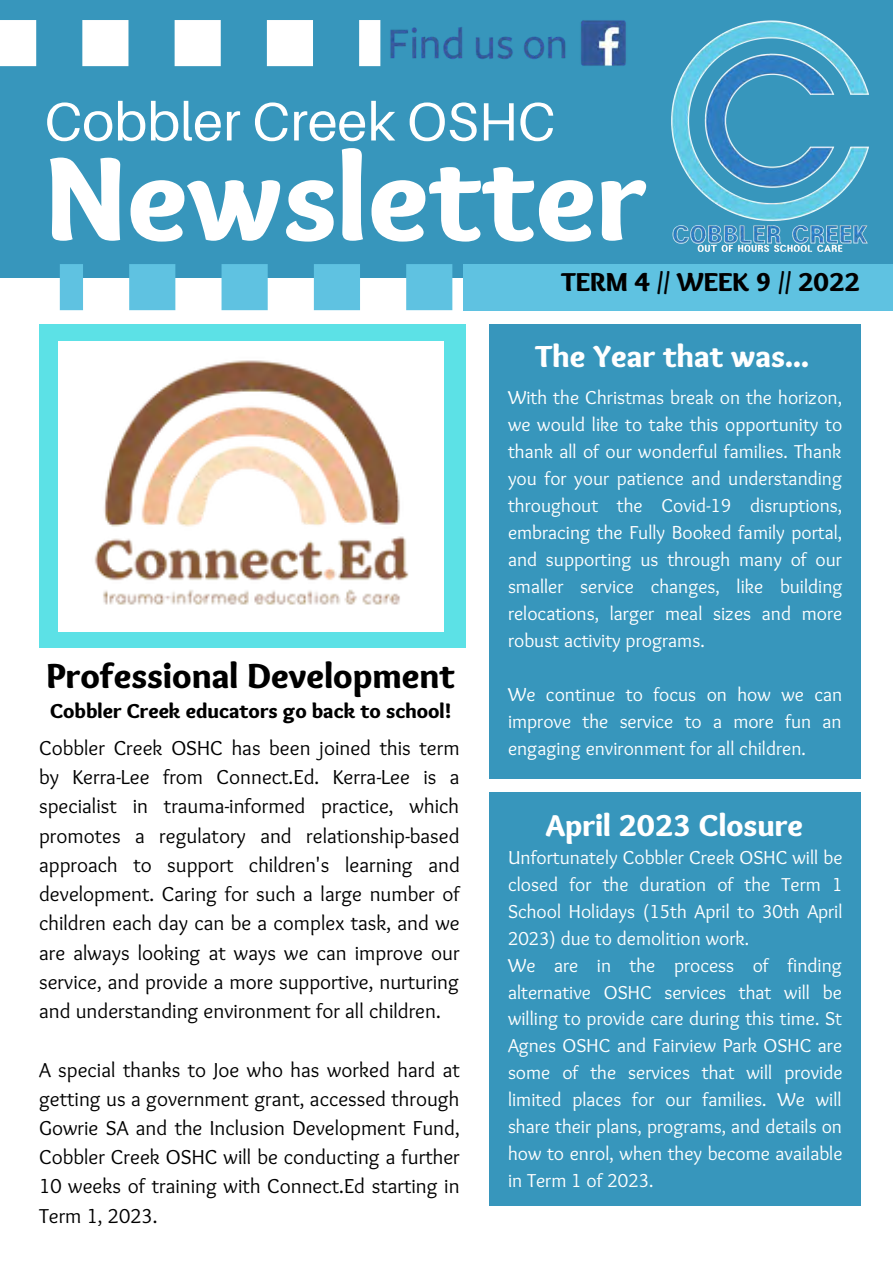
<style>
.page{position:relative;width:893px;height:1264px;background:#fff}
.page>*{position:absolute;margin:0;border:0;box-sizing:border-box;transform-origin:0 0}
.t1{font:900 124.2px "Sukar";color:#fff}
.t2{font:54px "Aileron";color:#fff}
.t3{font:900 36px "Sukar";color:#000}
.t4{font:900 31.8px "Sukar";color:#fff}
.t5{font:900 31.5px "Sukar";color:#fff}
.t6{font:900 27px "Sukar";color:#000}
.t7{font:21px/29.2px "Sukar Regular";color:#000;text-align:justify}
.t8{font:900 21px "Sukar";color:#000}
.t9{font:19.5px/27px "Sukar Regular";color:#fff;text-align:justify}
</style>
<div class="page">
<div style="left:0;top:0;width:892px;height:278px;background:#3796bc"></div>
<div style="left:489px;top:324px;width:371px;height:454px;background:#3796bc"></div>
<div style="left:463px;top:264px;width:429px;height:46px;background:#5fc2e1"></div>
<svg style="left:60px;top:264px;width:392px;height:46px"></svg>
<div style="left:39px;top:324px;width:426px;height:324px;background:#5ce1e6"></div>
<div style="left:58px;top:341px;width:385px;height:290px;background:#fff"></div>
<img style="left:671px;top:20px;width:198px;height:232px">
<svg style="left:0;top:20px;width:313px;height:46px"></svg>
<img style="left:359px;top:20px;width:267px;height:47px">
<div style="left:489px;top:791px;width:371px;height:414px;background:#3796bc"></div>
<img style="left:94px;top:360px;width:315px;height:245px">
<h2 class="t2" style="left:45px;top:88px;width:512px">Cobbler Creek OSHC</h2>
<h1 class="t1" style="left:45px;top:127px;width:603px">Newsletter</h1>
<h3 class="t6" style="left:561px;top:267px;width:300px">TERM 4 // WEEK 9 // 2022</h3>
<h3 class="t3" style="left:46px;top:654px;width:410px">Professional Development</h3>
<p class="t8" style="left:50px;top:698px;width:403px">Cobbler Creek educators go back to school!</p>
<p class="t7" style="left:39px;top:734px;width:422px">Cobbler Creek OSHC has been joined this term by Kerra-Lee from Connect.Ed. Kerra-Lee is a specialist in trauma-informed practice, which promotes a regulatory and relationship-based approach to support children's learning and development. Caring for such a large number of children each day can be a complex task, and we are always looking at ways we can improve our service, and provide a more supportive, nurturing and understanding environment for all children.</p>
<p class="t7" style="left:39px;top:1056px;width:422px">A special thanks to Joe who has worked hard at getting us a government grant, accessed through Gowrie SA and the Inclusion Development Fund, Cobbler Creek OSHC will be conducting a further 10 weeks of training with Connect.Ed starting in Term 1, 2023.</p>
<h3 class="t4" style="left:535px;top:338px;width:275px">The Year that was...</h3>
<p class="t9" style="left:508px;top:385px;width:336px">With the Christmas break on the horizon, we would like to take this opportunity to thank all of our wonderful families. Thank you for your patience and understanding throughout the Covid-19 disruptions, embracing the Fully Booked family portal, and supporting us through many of our smaller service changes, like building relocations, larger meal sizes and more robust activity programs.</p>
<p class="t9" style="left:508px;top:682px;width:336px">We continue to focus on how we can improve the service to a more fun an engaging environment for all children.</p>
<h3 class="t5" style="left:546px;top:806px;width:258px">April 2023 Closure</h3>
<p class="t9" style="left:508px;top:844px;width:336px;text-align:left">Unfortunately Cobbler Creek OSHC will be closed for the duration of the Term 1<br>School Holidays (15th April to 30th April 2023) due to demolition work.<br>We are in the process of finding alternative OSHC services that will be willing to provide care during this time. St Agnes OSHC and Fairview Park OSHC are some of the services that will provide limited places for our families. We will share their plans, programs, and details on how to enrol, when they become available in Term 1 of 2023.</p>
</div>
